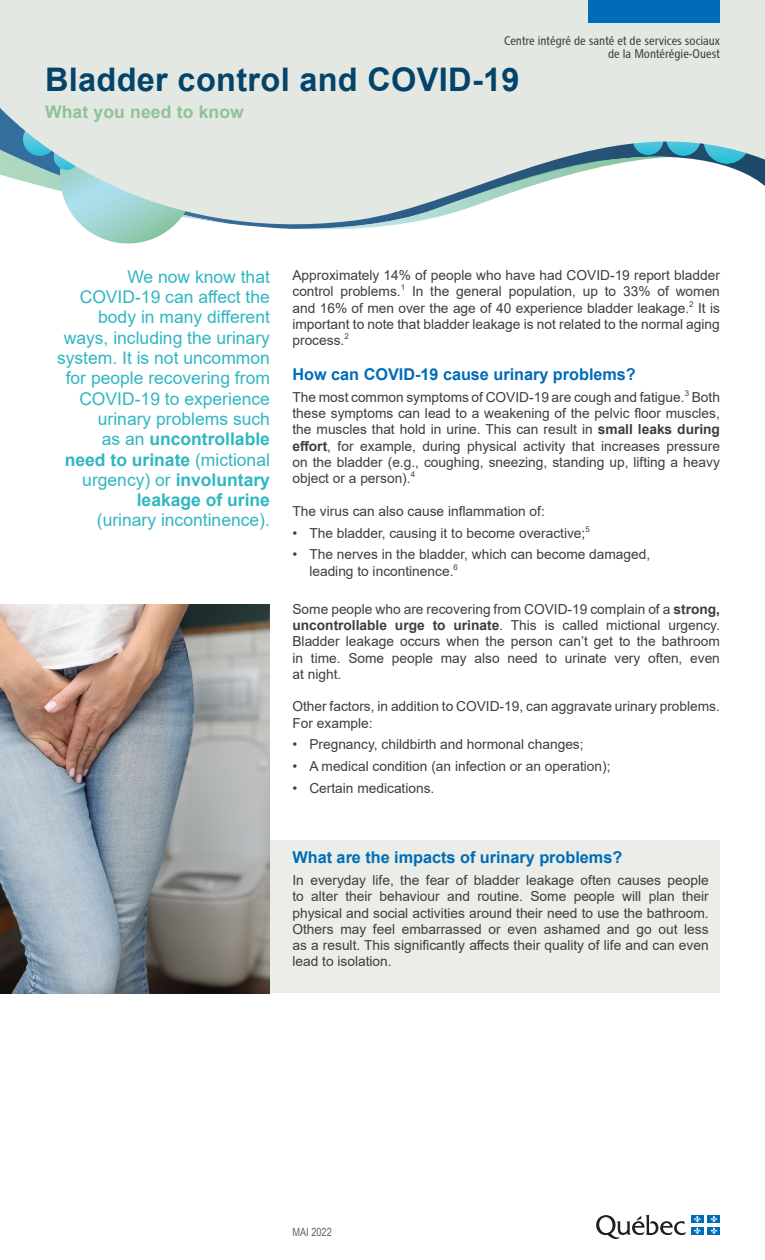
<style>
.page{position:relative;width:765px;height:1260px;background:#fff}
.page>*{position:absolute;margin:0;border:0;box-sizing:border-box;transform-origin:0 0}
.Titre_1_blanc{font:700 32.5px "Arial";letter-spacing:.01em;color:#05446a}
.Introduction_-_texte{font:17.5px/20.2px "Arial";color:#2fb7c2;text-align:right}
.Nom_série{font:700 17.5px "Arial";letter-spacing:.01em;color:#8fc297}
.Sous-titre{font:700 16.25px "Arial";color:#006cb7}
.Texte{font:13.75px/16.2px "Arial";color:#3e3e3f;text-align:justify}
.t1{font:12.5px/13.8px "Chaloult Cond Normal";color:#3e3e3f;text-align:right}
.Date{font:11.25px "Arial Narrow";color:#636366}
.s1{font-weight:700}
</style>
<div class="page">
<div style="left:0;top:0;width:765px;height:186px;background:#e3e8e2"></div>
<svg style="left:0;top:107px;width:750px;height:137px"></svg>
<div style="left:589px;top:0;width:131px;height:22px;background:#006bb6"></div>
<svg style="left:596px;top:1215px;width:90px;height:24px"></svg>
<div style="left:691px;top:1227px;width:13px;height:8px;background:#006cb7"></div>
<div style="left:708px;top:1227px;width:12px;height:8px;background:#006cb7"></div>
<div style="left:691px;top:1215px;width:13px;height:8px;background:#006cb7"></div>
<svg style="left:694px;top:1216px;width:7px;height:18px"></svg>
<div style="left:708px;top:1215px;width:12px;height:8px;background:#006cb7"></div>
<svg style="left:711px;top:1216px;width:6px;height:18px"></svg>
<div style="left:270px;top:840px;width:450px;height:153px;background:#eaede8"></div>
<img style="left:0;top:604px;width:270px;height:389px">
<p class="t1" style="left:504px;top:33px;width:218px">Centre intégré de santé et de services sociaux de la Montérégie-Ouest</p>
<p class="Titre_1_blanc" style="left:45px;top:57px;width:476px">Bladder control and COVID-19</p>
<p class="Nom_série" style="left:45px;top:100px;width:200px">What you need to know</p>
<p class="Introduction_-_texte" style="left:57px;top:266px;width:215px">We now know that<br>COVID-19 can affect the body in many different ways, including the urinary system. It is not uncommon for people recovering from<br>COVID-19 to experience urinary problems such<br>as an <span class="s1">uncontrollable need to urinate</span> (mictional urgency) or <span class="s1">involuntary leakage of urine<br></span>(urinary incontinence).</p>
<p class="Texte" style="left:292px;top:267px;width:429px">Approximately 14% of people who have had COVID-19 report bladder control problems.<sup>1</sup> In the general population, up to 33% of women and 16% of men over the age of 40 experience bladder leakage.<sup>2</sup> It is important to note that bladder leakage is not related to the normal aging process.<sup>2</sup></p>
<p class="Sous-titre" style="left:292px;top:363px;width:345px">How can COVID-19 cause urinary problems?</p>
<p class="Texte" style="left:292px;top:389px;width:429px">The most common symptoms of COVID-19 are cough and fatigue.<sup>3</sup> Both these symptoms can lead to a weakening of the pelvic floor muscles, the muscles that hold in urine. This can result in <span class="s1">small leaks during effort</span>, for example, during physical activity that increases pressure on the bladder (e.g., coughing, sneezing, standing up, lifting a heavy object or a person).<sup>4</sup></p>
<p class="Texte" style="left:292px;top:503px;width:254px">The virus can also cause inflammation of:</p>
<p class="Texte" style="left:292px;top:524px;width:299px">• The bladder, causing it to become overactive;<sup>5</sup></p>
<p class="Texte" style="left:309px;top:546px;width:342px;text-indent:-17px">• The nerves in the bladder, which can become damaged, leading to incontinence.<sup>6</sup></p>
<p class="Texte" style="left:292px;top:601px;width:429px">Some people who are recovering from COVID-19 complain of a <span class="s1">strong, uncontrollable urge to urinate</span>. This is called mictional urgency.<br>Bladder leakage occurs when the person can’t get to the bathroom in time. Some people may also need to urinate very often, even at night.</p>
<p class="Texte" style="left:292px;top:698px;width:429px">Other factors, in addition to COVID-19, can aggravate urinary problems.<br>For example:</p>
<p class="Texte" style="left:292px;top:736px;width:293px">• Pregnancy, childbirth and hormonal changes;</p>
<p class="Texte" style="left:292px;top:758px;width:320px">• A medical condition (an infection or an operation);</p>
<p class="Texte" style="left:292px;top:780px;width:143px">• Certain medications.</p>
<p class="Sous-titre" style="left:292px;top:846px;width:331px">What are the impacts of urinary problems?</p>
<p class="Texte" style="left:292px;top:872px;width:418px">In everyday life, the fear of bladder leakage often causes people to alter their behaviour and routine. Some people will plan their physical and social activities around their need to use the bathroom.<br>Others may feel embarrassed or even ashamed and go out less as a result. This significantly affects their quality of life and can even lead to isolation.</p>
<p class="Date" style="left:292px;top:1223px;width:41px">MAI 2022</p>
</div>
